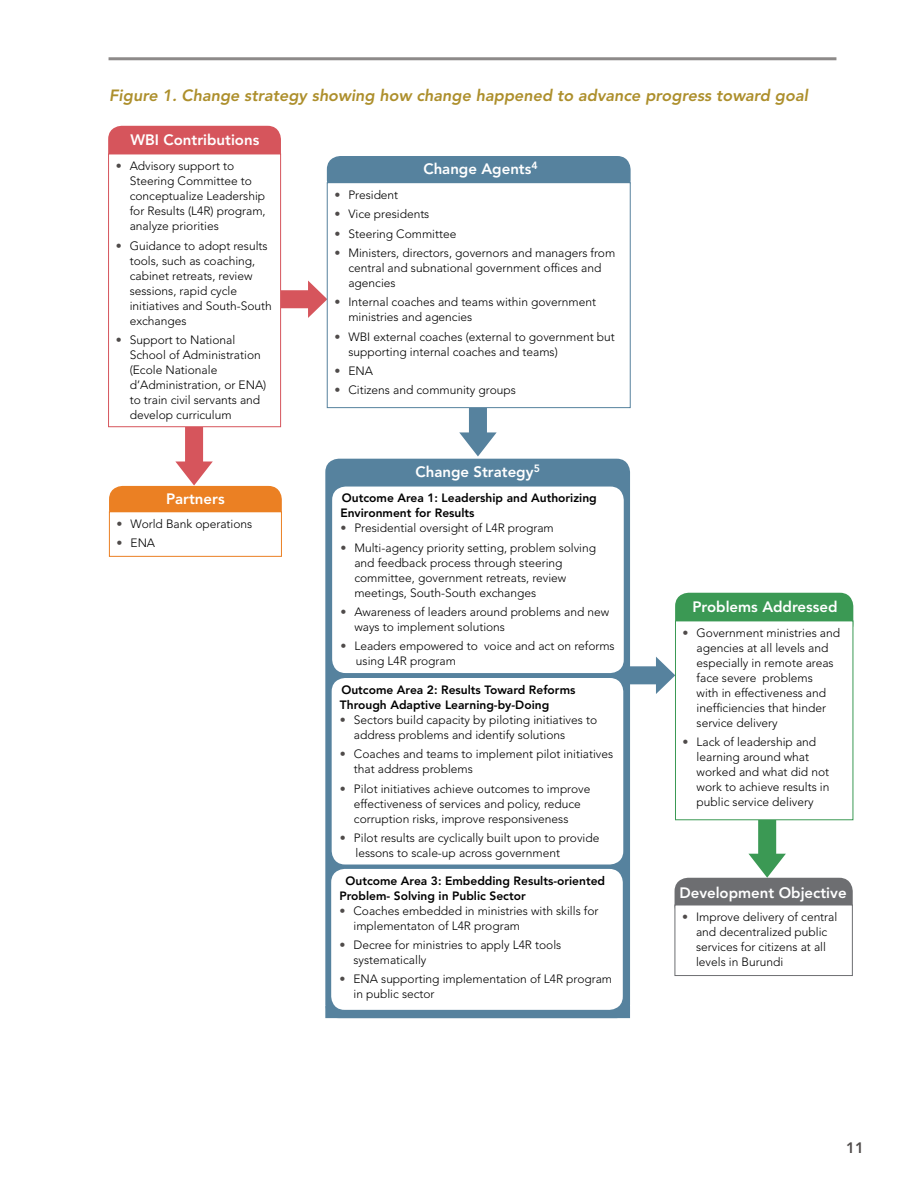
<style>
.page{position:relative;width:918px;height:1188px;background:#fff}
.page>*{position:absolute;margin:0;border:0;box-sizing:border-box;transform-origin:0 0}
.t1{font:italic 800 16.2px "Avenir";color:#ad8f2c}
.t2{font:800 15px "Avenir";color:#fff}
.t3{font:800 15px "Avenir";color:#4f4b4a}
.t4{font:300 12px/15px "Avenir";color:#000}
.t5{font:800 12px/15px "Avenir";color:#000}
.s1{color:#4f4b4a}
</style>
<div class="page">
<svg style="left:748px;top:820px;width:38px;height:58px"></svg>
<svg style="left:630px;top:657px;width:45px;height:37px"></svg>
<svg style="left:459px;top:408px;width:38px;height:48px"></svg>
<svg style="left:175px;top:427px;width:38px;height:59px"></svg>
<div style="left:325px;top:459px;width:305px;height:559px;background:#56829e;border-radius:14px"></div>
<div style="left:108px;top:126px;width:173px;height:41px;background:#d6555c;border-radius:14px"></div>
<svg style="left:281px;top:281px;width:46px;height:37px"></svg>
<div style="left:109px;top:154px;width:172px;height:273px;background:#fff"></div>
<div style="left:108px;top:154px;width:173px;height:273px;border:1px solid #d6555c"></div>
<div style="left:109px;top:486px;width:173px;height:37px;background:#eb8023;border-radius:14px"></div>
<div style="left:109px;top:512px;width:172px;height:44px;background:#fff"></div>
<div style="left:109px;top:511px;width:173px;height:46px;border:1px solid #eb8023"></div>
<div style="left:332px;top:487px;width:292px;height:186px;background:#fff;border-radius:14px"></div>
<div style="left:675px;top:593px;width:178px;height:45px;background:#3b9954;border-radius:14px"></div>
<div style="left:675px;top:621px;width:178px;height:199px;background:#fff"></div>
<div style="left:675px;top:621px;width:178px;height:199px;border:1px solid #3b9954"></div>
<div style="left:675px;top:878px;width:178px;height:42px;background:#6d6e71;border-radius:14px"></div>
<div style="left:675px;top:905px;width:177px;height:71px;background:#fff"></div>
<div style="left:675px;top:905px;width:178px;height:71px;border:1px solid #6d6e71"></div>
<div style="left:327px;top:156px;width:304px;height:38px;background:#56829e;border-radius:14px"></div>
<div style="left:327px;top:183px;width:303px;height:225px;background:#fff"></div>
<div style="left:327px;top:182px;width:304px;height:226px;border:1px solid #56829e"></div>
<div style="left:332px;top:678px;width:291px;height:187px;background:#fff;border-radius:14px"></div>
<div style="left:325px;top:1006px;width:305px;height:12px;background:#56829e"></div>
<div style="left:331px;top:869px;width:292px;height:141px;background:#fff;border-radius:14px"></div>
<hr style="left:109px;top:57px;width:727px;height:3px;background:#8d8a89">
<h1 class="t1" style="left:109px;top:86px;width:700px">Figure 1. Change strategy showing how change happened to advance progress toward goal</h1>
<p class="t2" style="left:130px;top:131px;width:130px">WBI Contributions</p>
<p class="t4" style="left:130px;top:159px;width:138px;text-indent:-14px"><span class="s1">•</span> Advisory support to<br>Steering Committee to conceptualize Leadership for Results (L4R) program, analyze priorities</p>
<p class="t4" style="left:130px;top:238px;width:144px;text-indent:-14px"><span class="s1">•</span> Guidance to adopt results tools, such as coaching, cabinet retreats, review sessions, rapid cycle initiatives and South-South exchanges</p>
<p class="t4" style="left:130px;top:332px;width:138px;text-indent:-14px"><span class="s1">•</span> Support to National<br>School of Administration (Ecole Nationale d’Administration, or ENA) to train civil servants and develop curriculum</p>
<p class="t2" style="left:166px;top:490px;width:60px">Partners</p>
<p class="t4" style="left:117px;top:516px;width:137px"><span class="s1">•</span> World Bank operations</p>
<p class="t4" style="left:117px;top:536px;width:40px"><span class="s1">•</span> ENA</p>
<p class="t2" style="left:423px;top:160px;width:116px">Change Agents<sup>4</sup></p>
<p class="t4" style="left:334px;top:187px;width:65px"><span class="s1">•</span> President</p>
<p class="t4" style="left:334px;top:207px;width:97px"><span class="s1">•</span> Vice presidents</p>
<p class="t4" style="left:334px;top:226px;width:124px"><span class="s1">•</span> Steering Committee</p>
<p class="t4" style="left:348px;top:245px;width:268px;text-indent:-14px"><span class="s1">•</span> Ministers, directors, governors and managers from central and subnational government offices and agencies</p>
<p class="t4" style="left:348px;top:295px;width:249px;text-indent:-14px"><span class="s1">•</span> I nternal coaches and teams within government ministries and agencies</p>
<p class="t4" style="left:348px;top:329px;width:268px;text-indent:-14px"><span class="s1">•</span> WBI external coaches (external to government but supporting internal coaches and teams)</p>
<p class="t4" style="left:334px;top:363px;width:40px"><span class="s1">•</span> ENA</p>
<p class="t4" style="left:334px;top:383px;width:183px"><span class="s1">•</span> Citizens and community groups</p>
<p class="t2" style="left:415px;top:463px;width:126px">Change Strategy<sup>5</sup></p>
<p class="t5" style="left:340px;top:491px;width:258px">Outcome Area 1: Leadership and Authorizing<br>Environment for Results</p>
<p class="t4" style="left:340px;top:521px;width:215px"><span class="s1">•</span> Presidential oversight of L4R program</p>
<p class="t4" style="left:354px;top:540px;width:243px;text-indent:-14px"><span class="s1">•</span> Multi-agency priority setting, problem solving and feedback process through steering committee, government retreats, review meetings, South-South exchanges</p>
<p class="t4" style="left:354px;top:604px;width:256px;text-indent:-14px"><span class="s1">•</span> Awareness of leaders around problems and new ways to implement solutions</p>
<p class="t4" style="left:356px;top:639px;width:260px;text-indent:-16px"><span class="s1">•</span> Leaders empowered to voice and act on reforms using L4R program</p>
<p class="t5" style="left:340px;top:682px;width:237px">Outcome Area 2: Results Toward Reforms<br>Through Adaptive Learning-by-Doing</p>
<p class="t4" style="left:354px;top:712px;width:245px;text-indent:-14px"><span class="s1">•</span> Sectors build capacity by piloting initiatives to address problems and identify solutions</p>
<p class="t4" style="left:354px;top:747px;width:261px;text-indent:-14px"><span class="s1">•</span> Coaches and teams to implement pilot initiatives that address problems</p>
<p class="t4" style="left:354px;top:781px;width:238px;text-indent:-14px"><span class="s1">•</span> Pilot initiatives achieve outcomes to improve effectiveness of services and policy, reduce corruption risks, improve responsiveness</p>
<p class="t4" style="left:355px;top:830px;width:245px;text-indent:-16px"><span class="s1">•</span> Pilot results are cyclically built upon to provide lessons to scale-up across government</p>
<p class="t5" style="left:339px;top:873px;width:267px;text-indent:6px">Outcome Area 3: Embedding Results-oriented<br>Problem- Solving in Public Sector</p>
<p class="t4" style="left:353px;top:903px;width:247px;text-indent:-14px"><span class="s1">•</span> Coaches embedded in ministries with skills for implementaton of L4R program</p>
<p class="t4" style="left:353px;top:937px;width:209px;text-indent:-14px"><span class="s1">•</span> Decree for ministries to apply L4R tools systematically</p>
<p class="t4" style="left:353px;top:972px;width:260px;text-indent:-14px"><span class="s1">•</span> ENA supporting implementation of L4R program in public sector</p>
<p class="t2" style="left:692px;top:598px;width:147px">Problems Addressed</p>
<p class="t4" style="left:697px;top:626px;width:145px;text-indent:-14px"><span class="s1">•</span> Government ministries and agencies at all levels and especially in remote areas face severe problems<br>with in effectiveness and inefficiencies that hinder service delivery</p>
<p class="t4" style="left:697px;top:735px;width:134px;text-indent:-14px"><span class="s1">•</span> Lack of leadership and learning around what worked and what did not work to achieve results in public service delivery</p>
<p class="t2" style="left:679px;top:883px;width:169px">Development Objective</p>
<p class="t4" style="left:696px;top:910px;width:143px;text-indent:-14px"><span class="s1">•</span> I mprove delivery of central and decentralized public services for citizens at all levels in Burundi</p>
<p class="t3" style="left:846px;top:1139px;width:19px">11</p>
</div>
